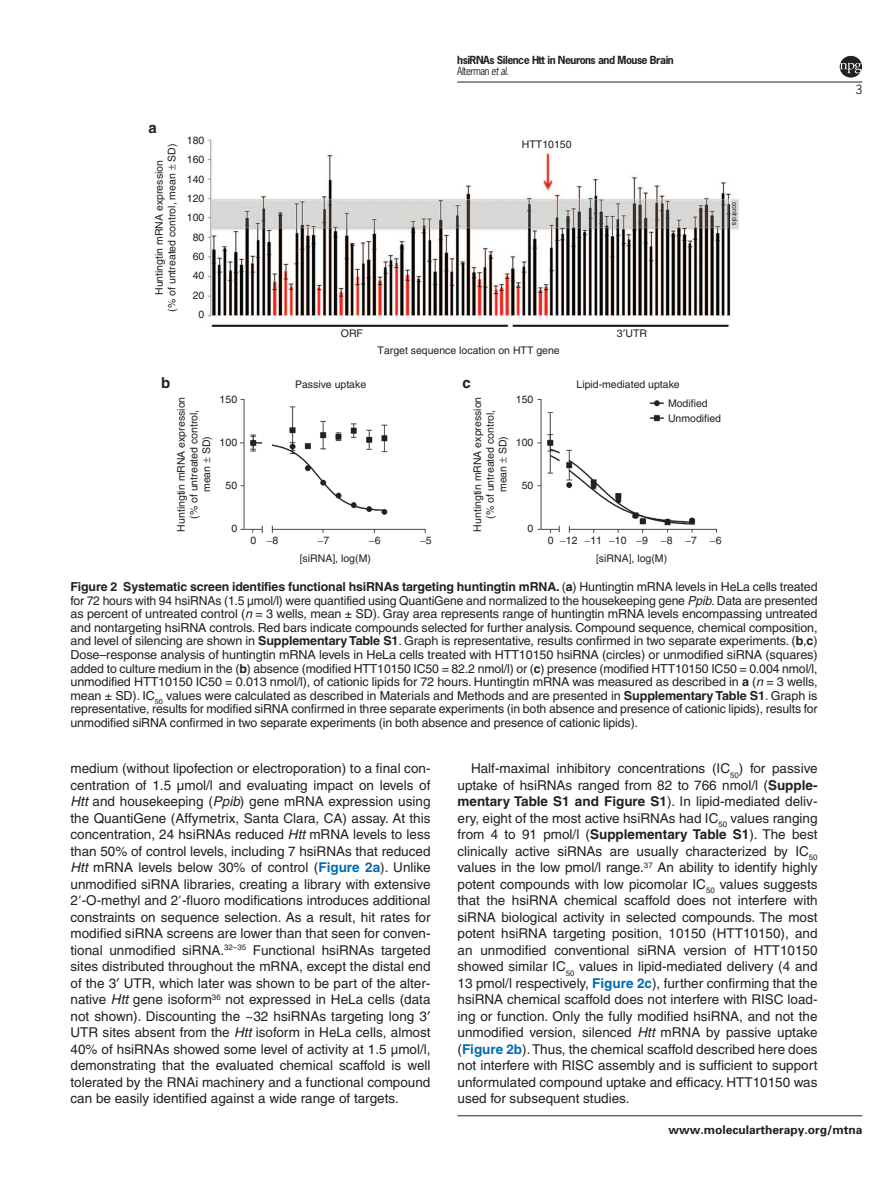
<style>
.page{position:relative;width:893px;height:1191px;background:#fff}
.page>*{position:absolute;margin:0;border:0;box-sizing:border-box;transform-origin:0 0}
.t1{font:700 15px "Helvetica";color:#231f20}
.t2{font:13.5px/16.5px "Helvetica";color:#231f20}
.t3{font:12.3px/13.5px "Helvetica";letter-spacing:-.01em;color:#231f20;text-align:justify}
.t4{font:700 12px "Univers";color:#231f20}
.t5{font:12px "News Gothic";color:#231f20}
.t6{font:10.5px/19.4px "Helvetica";color:#231f20;text-align:center}
.t7{font:700 10.5px/11.7px "News Gothic";letter-spacing:-.045em;color:#231f20}
.t8{font:6.75px "Helvetica";color:#231f20}
.s1{font-weight:400}
.s2{font-weight:400;font-style:italic}
.s3{font-weight:700}
.s4{font-style:italic}
.s5{font-weight:700;color:#006cb3}
.s6{font-family:"Frutiger LT Pro";font-weight:300}
</style>
<div class="page">
<hr style="left:457px;top:1115px;width:405px;height:1px;background:#231f20">
<hr style="left:457px;top:82px;width:405px;height:1px;background:#231f20">
<svg style="left:840px;top:56px;width:22px;height:22px"></svg>
<img style="left:208px;top:140px;width:532px;height:187px">
<img style="left:240px;top:399px;width:477px;height:134px">
<svg style="left:500px;top:457px;width:6px;height:6px"></svg>
<p class="t7" style="left:457px;top:53px;width:218px">hsiRNAs Silence Htt in Neurons and Mouse Brain<br><span class="s1">Alterman</span> <span class="s2">et al.</span></p>
<p class="t1" style="left:148px;top:118px;width:10px">a</p>
<p class="t6" style="left:153px;top:312px;width:169px;line-height:12.6px;rotate:-90deg">Huntingtin mRNA expression<br>(% of untreated control, mean SD)</p>
<p class="t6" style="left:187px;top:130px;width:19px">180</p>
<p class="t6" style="left:187px;top:150px;width:19px">160<br>140<br>120<br>100<br>80</p>
<p class="t6" style="left:193px;top:247px;width:13px">60<br>40<br>20<br>0</p>
<p class="t6" style="left:522px;top:135px;width:51px">HTT10150</p>
<p class="t6" style="left:341px;top:324px;width:24px">ORF</p>
<p class="t6" style="left:617px;top:324px;width:32px">3 UTR</p>
<p class="t6" style="left:378px;top:340px;width:184px">Target sequence location on HTT gene</p>
<p class="t1" style="left:161px;top:373px;width:11px">b</p>
<p class="t1" style="left:463px;top:373px;width:10px">c</p>
<p class="t6" style="left:295px;top:374px;width:73px">Passive uptake</p>
<p class="t6" style="left:220px;top:390px;width:19px">150</p>
<p class="t6" style="left:220px;top:433px;width:19px">100</p>
<p class="t6" style="left:225px;top:475px;width:13px">50</p>
<p class="t6" style="left:231px;top:518px;width:7px">0</p>
<p class="t6" style="left:175px;top:531px;width:136px;line-height:12.6px;rotate:-90deg">Huntingtin mRNA expression (% of untreated control, mean SD)</p>
<p class="t6" style="left:516px;top:390px;width:19px">150</p>
<p class="t6" style="left:471px;top:531px;width:136px;line-height:12.6px;rotate:-90deg">Huntingtin mRNA expression (% of untreated control, mean SD)</p>
<p class="t6" style="left:516px;top:433px;width:19px">100</p>
<p class="t6" style="left:522px;top:475px;width:13px">50</p>
<p class="t6" style="left:528px;top:518px;width:7px">0</p>
<p class="t6" style="left:250px;top:530px;width:7px">0</p>
<p class="t6" style="left:267px;top:530px;width:13px">−8</p>
<p class="t6" style="left:318px;top:530px;width:13px">−7</p>
<p class="t6" style="left:369px;top:530px;width:13px">−6</p>
<p class="t6" style="left:420px;top:530px;width:13px">−5</p>
<p class="t6" style="left:300px;top:548px;width:73px">[siRNA], log(M)</p>
<p class="t6" style="left:668px;top:374px;width:41px;text-align:left;text-indent:-91px">Lipid-mediated uptake<br>Modified</p>
<p class="t6" style="left:668px;top:408px;width:55px">Unmodified</p>
<p class="t6" style="left:548px;top:530px;width:7px">0</p>
<p class="t6" style="left:560px;top:530px;width:163px">−12 −11 −10 −9 −8 −7 −6</p>
<p class="t6" style="left:596px;top:548px;width:73px">[siRNA], log(M)</p>
<p class="t8" style="left:739px;top:202px;width:25px;rotate:90deg">controls</p>
<p class="t3" style="left:70px;top:580px;width:749px"><span class="s3">Figure 2 Systematic screen identifies functional hsiRNAs targeting huntingtin mRNA.</span> (<span class="s3">a</span>) Huntingtin mRNA levels in HeLa cells treated for 72 hours with 94 hsiRNAs (1.5 µmol/l) were quantified using QuantiGene and normalized to the housekeeping gene <span class="s4">Ppib</span>. Data are presented as percent of untreated control (<span class="s4">n</span> = 3 wells, mean ± SD). Gray area represents range of huntingtin mRNA levels encompassing untreated and nontargeting hsiRNA controls. Red bars indicate compounds selected for further analysis. Compound sequence, chemical composition, and level of silencing are shown in <span class="s3">Supplementary Table S1</span>. Graph is representative, results confirmed in two separate experiments. (<span class="s3">b</span>,<span class="s3">c</span>)<br>Dose–response analysis of huntingtin mRNA levels in HeLa cells treated with HTT10150 hsiRNA (circles) or unmodified siRNA (squares) added to culture medium in the (<span class="s3">b</span>) absence (modified HTT10150 IC50 = 82.2 nmol/l) or (<span class="s3">c</span>) presence (modified HTT10150 IC50 = 0.004 nmol/l, unmodified HTT10150 IC50 = 0.013 nmol/l), of cationic lipids for 72 hours. Huntingtin mRNA was measured as described in <span class="s3">a</span> (<span class="s4">n</span> = 3 wells, mean ± SD). IC<sub>50</sub> values were calculated as described in Materials and Methods and are presented in <span class="s3">Supplementary Table S1</span>. Graph is representative, results for modified siRNA confirmed in three separate experiments (in both absence and presence of cationic lipids), results for unmodified siRNA confirmed in two separate experiments (in both absence and presence of cationic lipids).</p>
<p class="t2" style="left:70px;top:760px;width:362px">medium (without lipofection or electroporation) to a final con&shy;centration of 1.5 µmol/l and evaluating impact on levels of <span class="s4">Htt</span> and housekeeping (<span class="s4">Ppib</span>) gene mRNA expression using the QuantiGene (Affymetrix, Santa Clara, CA) assay. At this concentration, 24 hsiRNAs reduced <span class="s4">Htt</span> mRNA levels to less than 50% of control levels, including 7 hsiRNAs that reduced <span class="s4">Htt</span> mRNA levels below 30% of control (<span class="s5">Figure 2a</span>). Unlike unmodified siRNA libraries, creating a library with extensive 2<span class="s6">’</span>-O-methyl and 2<span class="s6">’</span>-fluoro modifications introduces additional constraints on sequence selection. As a result, hit rates for modified siRNA screens are lower than that seen for conven&shy;tional unmodified siRNA.<sup>32–35</sup> Functional hsiRNAs targeted sites distributed throughout the mRNA, except the distal end of the 3 UTR, which later was shown to be part of the alter&shy;native <span class="s4">Htt</span> gene isoform<sup>36</sup> not expressed in HeLa cells (data not shown). Discounting the ~32 hsiRNAs targeting long 3<br>UTR sites absent from the <span class="s4">Htt</span> isoform in HeLa cells, almost 40% of hsiRNAs showed some level of activity at 1.5 µmol/l, demonstrating that the evaluated chemical scaffold is well tolerated by the RNAi machinery and a functional compound can be easily identified against a wide range of targets.</p>
<p class="t2" style="left:457px;top:760px;width:362px;text-align:justify;text-indent:14px">Half-maximal inhibitory concentrations (IC<sub>50</sub>) for passive uptake of hsiRNAs ranged from 82 to 766 nmol/l (<span class="s3">Supple&shy;mentary Table S1 and Figure S1</span>). In lipid-mediated deliv&shy;ery, eight of the most active hsiRNAs had IC<sub>50</sub> values ranging from 4 to 91 pmol/l (<span class="s3">Supplementary Table S1</span>). The best clinically active siRNAs are usually characterized by IC<sub>50 </sub>values in the low pmol/l range.<sup>37</sup> An ability to identify highly potent compounds with low picomolar IC<sub>50</sub> values suggests that the hsiRNA chemical scaffold does not interfere with siRNA biological activity in selected compounds. The most potent hsiRNA targeting position, 10150 (HTT10150), and an unmodified conventional siRNA version of HTT10150 showed similar IC<sub>50</sub> values in lipid-mediated delivery (4 and 13 pmol/l respectively, <span class="s5">Figure 2c</span>), further confirming that the hsiRNA chemical scaffold does not interfere with RISC load&shy;ing or function. Only the fully modified hsiRNA, and not the unmodified version, silenced <span class="s4">Htt</span> mRNA by passive uptake (<span class="s5">Figure 2b</span>). Thus, the chemical scaffold described here does not interfere with RISC assembly and is sufficient to support unformulated compound uptake and efficacy. HTT10150 was used for subsequent studies.</p>
<p class="t5" style="left:855px;top:82px;width:8px">3</p>
<p class="t4" style="left:668px;top:1122px;width:196px">www.moleculartherapy.org/mtna</p>
</div>
